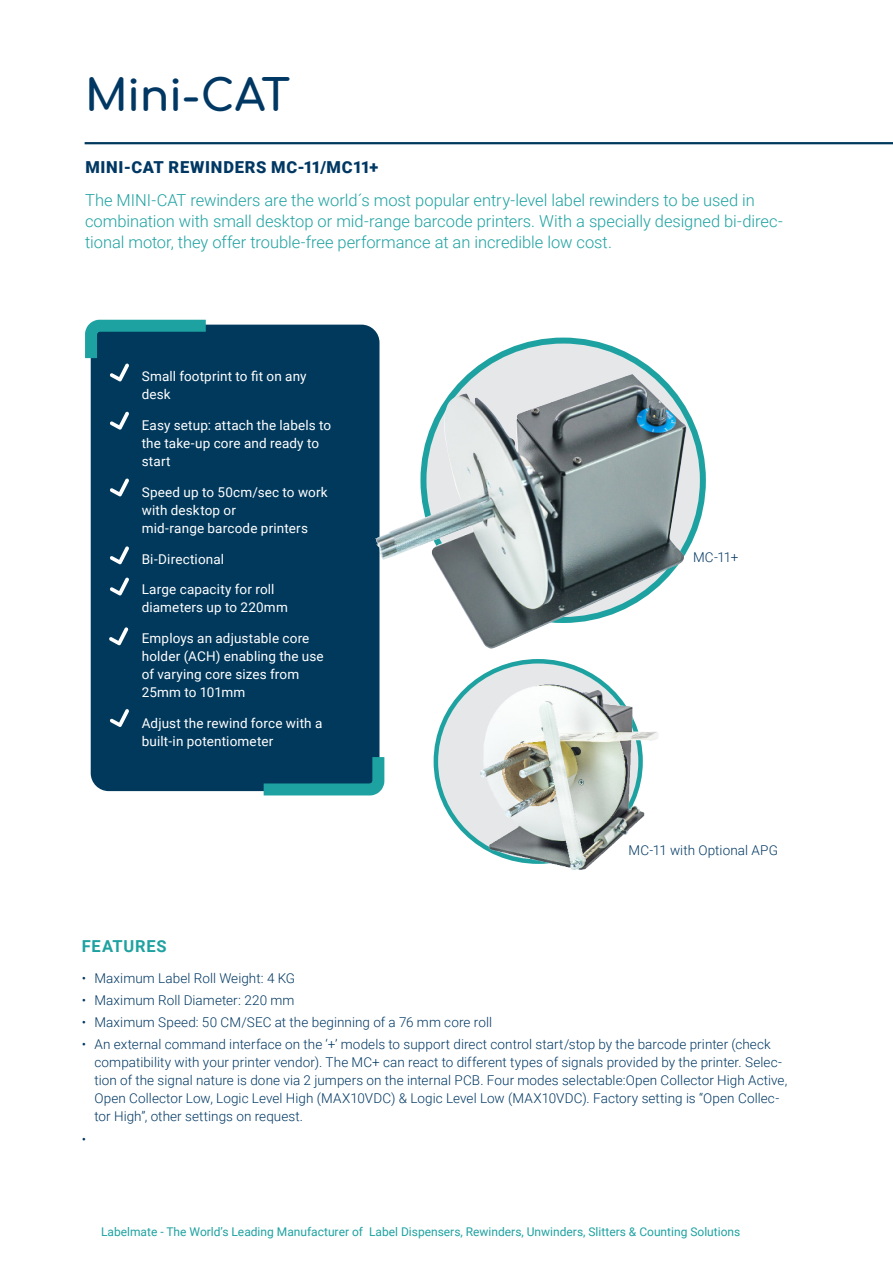
<style>
.page{position:relative;width:893px;height:1263px;background:#fff}
.page>*{position:absolute;margin:0;border:0;box-sizing:border-box;transform-origin:0 0}
.Product_title{font:700 43.5px "Comfortaa";letter-spacing:-.01em;color:#003863}
.Product_intro{font:300 16.5px/21px "Roboto";letter-spacing:-.005em;color:#1ea2a1}
.Product_subtitle{font:900 16.5px "Roboto";letter-spacing:.045em;color:#003863}
.Optional_subtitle{font:700 16.5px "Roboto";letter-spacing:.045em;color:#1ea2a1}
.Broodtekst{font:300 13.5px/18px "Roboto";letter-spacing:.005em;color:#003863}
.Benefits{font:13.5px/18px "Roboto";letter-spacing:.01em;color:#fff}
.t1{font:12px "Roboto";color:#1ea2a1}
</style>
<div class="page">
<hr style="left:85px;top:142px;width:808px;height:2px;background:#00395c">
<svg style="left:423px;top:341px;width:280px;height:279px;background:#c5dbdd"></svg>
<svg style="left:436px;top:661px;width:205px;height:201px;background:#c8dcde"></svg>
<div style="left:91px;top:325px;width:288px;height:466px;background:#00395c;border-radius:18px"></div>
<svg style="left:110px;top:411px;width:19px;height:19px"></svg>
<svg style="left:110px;top:478px;width:19px;height:18px"></svg>
<svg style="left:110px;top:546px;width:19px;height:18px"></svg>
<svg style="left:109px;top:627px;width:19px;height:18px"></svg>
<svg style="left:110px;top:709px;width:19px;height:18px"></svg>
<svg style="left:110px;top:577px;width:19px;height:18px"></svg>
<svg style="left:85px;top:319px;width:127px;height:62px"></svg>
<svg style="left:258px;top:751px;width:127px;height:45px"></svg>
<img style="left:375px;top:374px;width:311px;height:275px">
<img style="left:468px;top:677px;width:190px;height:193px">
<p class="Product_title" style="left:85px;top:55px;width:207px">Mini-CAT</p>
<p class="Product_subtitle" style="left:85px;top:155px;width:295px">MINI-CAT REWINDERS MC-11/MC11+</p>
<p class="Product_intro" style="left:85px;top:189px;width:699px">The MINI-CAT rewinders are the world´s most popular entry-level label rewinders to be used in combination with small desktop or mid-range barcode printers. With a specially designed bi-direc&shy;tional motor, they offer trouble-free performance at an incredible low cost.</p>
<p class="Benefits" style="left:142px;top:367px;width:166px">Small footprint to fit on any desk</p>
<p class="Benefits" style="left:142px;top:416px;width:191px">Easy setup: attach the labels to the take-up core and ready to start</p>
<p class="Benefits" style="left:142px;top:482px;width:187px">Speed up to 50cm/sec to work with desktop or<br>mid-range barcode printers</p>
<p class="Benefits" style="left:142px;top:549px;width:84px">Bi-Directional</p>
<p class="Benefits" style="left:142px;top:580px;width:148px">Large capacity for roll diameters up to 220mm</p>
<p class="Benefits" style="left:142px;top:629px;width:183px">Employs an adjustable core holder (ACH) enabling the use of varying core sizes from<br>25mm to 101mm</p>
<p class="Benefits" style="left:142px;top:713px;width:182px">Adjust the rewind force with a built-in potentiometer</p>
<p class="Broodtekst" style="left:693px;top:547px;width:47px">MC-11+</p>
<p class="Broodtekst" style="left:628px;top:841px;width:151px">MC-11 with Optional APG</p>
<p class="Optional_subtitle" style="left:82px;top:934px;width:86px">FEATURES</p>
<p class="Broodtekst" style="left:82px;top:968px;width:215px">• Maximum Label Roll Weight: 4 KG</p>
<p class="Broodtekst" style="left:82px;top:991px;width:214px">• Maximum Roll Diameter: 220 mm</p>
<p class="Broodtekst" style="left:82px;top:1013px;width:412px">• Maximum Speed: 50 CM/SEC at the beginning of a 76 mm core roll</p>
<p class="Broodtekst" style="left:94px;top:1035px;width:694px;text-indent:-13px">• An external command interface on the ‘+’ models to support direct control start/stop by the barcode printer (check compatibility with your printer vendor). The MC+ can react to different types of signals provided by the printer. Selec&shy;tion of the signal nature is done via 2 jumpers on the internal PCB. Four modes selectable:Open Collector High Active, Open Collector Low, Logic Level High (MAX10VDC) &amp; Logic Level Low (MAX10VDC). Factory setting is “Open Collec&shy;tor High”, other settings on request.</p>
<p class="Broodtekst" style="left:82px;top:1129px;width:6px">•</p>
<p class="t1" style="left:101px;top:1224px;width:641px">Labelmate - The World’s Leading Manufacturer of Label Dispensers, Rewinders, Unwinders, Slitters &amp; Counting Solutions</p>
</div>
